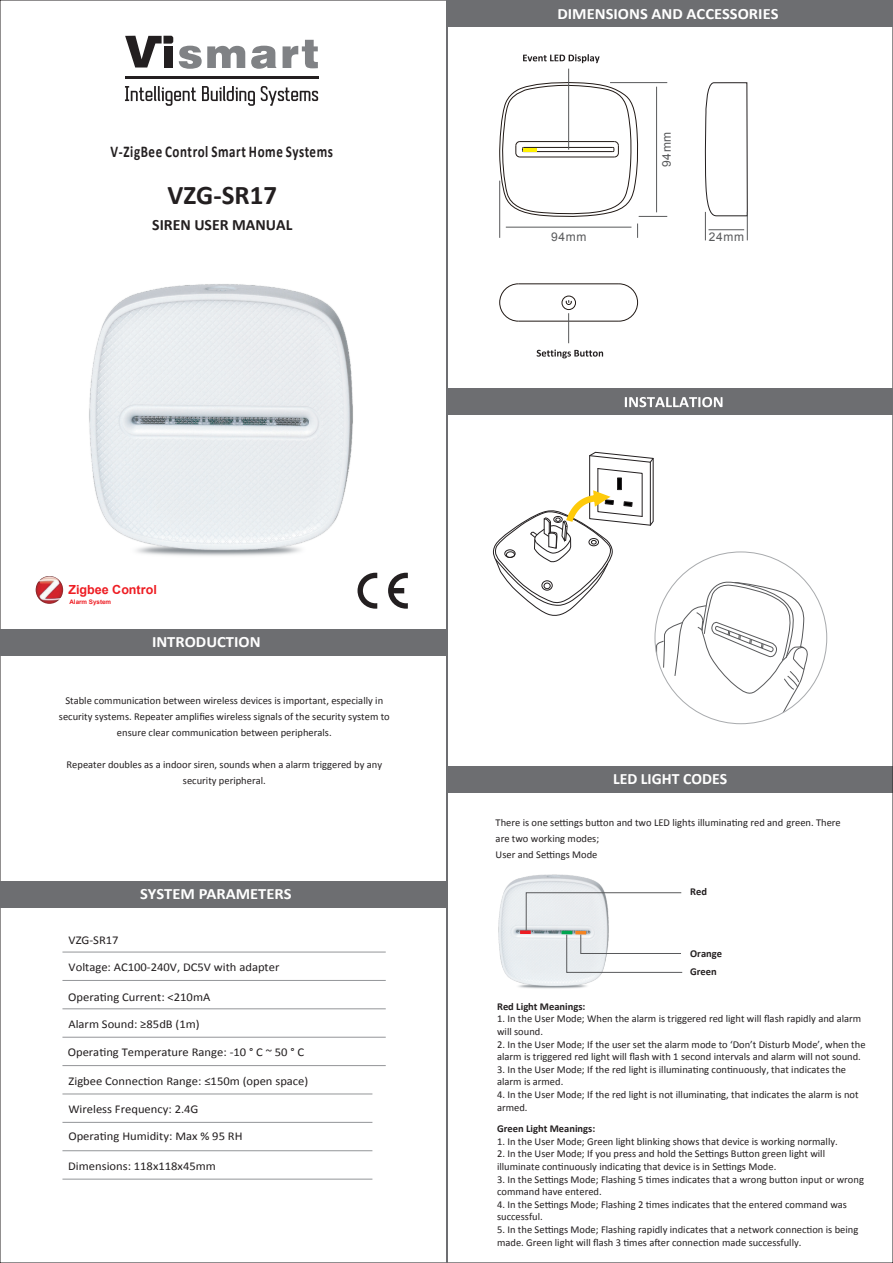
<style>
.page{position:relative;width:893px;height:1263px;background:#fff}
.page>*{position:absolute;margin:0;border:0;box-sizing:border-box;transform-origin:0 0}
.t1{font:700 27px "Calibri";color:#231f20}
.t2{font:700 16.35px "Calibri";letter-spacing:.045em;color:#231f20;scale:.79 1}
.t3{font:700 15.75px "Calibri";color:#fff;scale:1.05 1}
.t4{font:700 15.75px "Calibri";color:#231f20}
.t5{font:700 15.75px "Calibri";color:#fff}
.t6{font:700 12.6px "Arial";color:#ee1d23}
.t7{font:12px "Arial";letter-spacing:.055em;color:#58595b}
.t8{font:11.85px "Calibri";color:#231f20;scale:1.05 1}
.t9{font:10.5px/12.6px "Calibri";color:#231f20}
.t10{font:700 10.5px/17.9px "Calibri";color:#231f20}
.t11{font:700 6.3px "Arial";color:#ee1d23}
</style>
<div class="page">
<div style="left:446px;top:766px;width:447px;height:27px;background:#6d6e71"></div>
<img style="left:89px;top:284px;width:264px;height:272px">
<hr style="left:446px;top:0;width:1px;height:1263px;background:#6d6e71">
<svg style="left:357px;top:573px;width:51px;height:36px"></svg>
<div style="left:0;top:630px;width:447px;height:26px;background:#6d6e71"></div>
<img style="left:36px;top:576px;width:27px;height:28px">
<div style="left:446px;top:389px;width:447px;height:26px;background:#6d6e71"></div>
<svg style="left:625px;top:397px;width:97px;height:10px"></svg>
<hr style="left:499px;top:181px;width:1px;height:57px;background:#58595b">
<hr style="left:506px;top:227px;width:125px;height:1px;background:#58595b">
<div style="left:446px;top:0;width:447px;height:26px;background:#6d6e71"></div>
<div style="left:0;top:881px;width:448px;height:26px;background:#6d6e71"></div>
<hr style="left:62px;top:952px;width:324px;height:1px;background:#939598">
<hr style="left:62px;top:1093px;width:310px;height:1px;background:#939598">
<hr style="left:62px;top:980px;width:324px;height:1px;background:#939598">
<hr style="left:62px;top:1122px;width:310px;height:1px;background:#939598">
<hr style="left:62px;top:1008px;width:324px;height:1px;background:#939598">
<hr style="left:62px;top:1150px;width:310px;height:1px;background:#939598">
<hr style="left:62px;top:1179px;width:310px;height:1px;background:#939598">
<hr style="left:62px;top:1037px;width:324px;height:1px;background:#939598">
<hr style="left:62px;top:1065px;width:324px;height:1px;background:#939598">
<hr style="left:518px;top:321px;width:101px;height:1px;background:#211915">
<svg style="left:499px;top:283px;width:20px;height:39px"></svg>
<hr style="left:518px;top:283px;width:101px;height:1px;background:#211915">
<svg style="left:618px;top:283px;width:20px;height:39px"></svg>
<div style="left:562px;top:296px;width:14px;height:14px;border:1px solid #211915;border-radius:50%"></div>
<svg style="left:566px;top:300px;width:6px;height:5px"></svg>
<svg style="left:637px;top:224px;width:1px;height:14px"></svg>
<svg style="left:499px;top:81px;width:168px;height:137px"></svg>
<hr style="left:656px;top:87px;width:1px;height:125px;background:#58595b">
<hr style="left:610px;top:82px;width:57px;height:1px;background:#58595b">
<svg style="left:704px;top:82px;width:44px;height:158px"></svg>
<svg style="left:537px;top:350px;width:66px;height:8px"></svg>
<svg style="left:523px;top:54px;width:77px;height:9px"></svg>
<hr style="left:568px;top:313px;width:1px;height:30px;background:#58595b">
<img style="left:498px;top:874px;width:107px;height:115px">
<svg style="left:520px;top:930px;width:6px;height:4px"></svg>
<svg style="left:526px;top:892px;width:157px;height:81px"></svg>
<hr style="left:568px;top:69px;width:1px;height:81px;background:#58595b">
<svg style="left:492px;top:451px;width:317px;height:273px"></svg>
<svg style="left:179px;top:40px;width:139px;height:29px"></svg>
<svg style="left:125px;top:36px;width:48px;height:32px"></svg>
<hr style="left:125px;top:76px;width:193px;height:2px;background:#231f20">
<svg style="left:125px;top:86px;width:193px;height:20px"></svg>
<h2 class="t2" style="left:111px;top:141px;width:283px">V-ZigBee Control Smart Home Systems</h2>
<h1 class="t1" style="left:167px;top:179px;width:111px">VZG-SR17</h1>
<h3 class="t4" style="left:152px;top:215px;width:142px">SIREN USER MANUAL</h3>
<h3 class="t3" style="left:557px;top:4px;width:212px">DIMENSIONS AND ACCESSORIES</h3>
<p class="t7" style="left:551px;top:229px;width:37px">94mm</p>
<p class="t7" style="left:659px;top:167px;width:37px;rotate:-90deg">94mm</p>
<p class="t7" style="left:709px;top:229px;width:37px">24mm</p>
<p class="t6" style="left:68px;top:582px;width:90px">Zigbee Control</p>
<p class="t11" style="left:69px;top:598px;width:43px">Alarm System</p>
<h3 class="t3" style="left:152px;top:632px;width:105px">INTRODUCTION</h3>
<p class="t9" style="left:59px;top:692px;width:332px;line-height:15.9px;text-align:center">Stable communication between wireless devices is important, especially in security systems. Repeater amplifies wireless signals of the security system to ensure clear communication between peripherals.</p>
<p class="t9" style="left:67px;top:756px;width:317px;line-height:15.9px;text-align:center">Repeater doubles as a indoor siren, sounds when a alarm triggered by any security peripheral.</p>
<h3 class="t3" style="left:140px;top:884px;width:146px">SYSTEM PARAMETERS</h3>
<p class="t8" style="left:69px;top:933px;width:49px">VZG-SR17</p>
<p class="t8" style="left:69px;top:960px;width:202px">Voltage: AC100-240V, DC5V with adapter</p>
<p class="t8" style="left:68px;top:989px;width:137px">Operating Current: &lt;210mA</p>
<p class="t8" style="left:68px;top:1016px;width:126px">Alarm Sound: ≥85dB (1m)</p>
<p class="t8" style="left:68px;top:1044px;width:227px">Operating Temperature Range: -10 ° C ~ 50 ° C</p>
<p class="t8" style="left:69px;top:1074px;width:230px">Zigbee Connection Range: ≤150m (open space)</p>
<p class="t8" style="left:68px;top:1102px;width:125px">Wireless Frequency: 2.4G</p>
<p class="t8" style="left:68px;top:1129px;width:167px">Operating Humidity: Max % 95 RH</p>
<p class="t8" style="left:68px;top:1159px;width:142px">Dimensions: 118x118x45mm</p>
<h3 class="t5" style="left:613px;top:769px;width:116px">LED LIGHT CODES</h3>
<p class="t9" style="left:496px;top:814px;width:347px;line-height:16px">There is one settings button and two LED lights illuminating red and green. There are two working modes;<br>User and Settings Mode</p>
<p class="t10" style="left:690px;top:882px;width:18px">Red</p>
<p class="t10" style="left:690px;top:944px;width:33px">Orange<br>Green</p>
<p class="t10" style="left:497px;top:997px;width:90px">Red Light Meanings:</p>
<p class="t9" style="left:497px;top:1012px;width:366px">1. In the User Mode; When the alarm is triggered red light will flash rapidly and alarm will sound.</p>
<p class="t9" style="left:497px;top:1037px;width:370px">2. In the User Mode; If the user set the alarm mode to ‘Don’t Disturb Mode’, when the alarm is triggered red light will flash with 1 second intervals and alarm will not sound.</p>
<p class="t9" style="left:497px;top:1062px;width:350px">3. In the User Mode; If the red light is illuminating continuously, that indicates the alarm is armed.</p>
<p class="t9" style="left:497px;top:1088px;width:363px">4. In the User Mode; If the red light is not illuminating, that indicates the alarm is not armed.</p>
<p class="t10" style="left:497px;top:1119px;width:100px">Green Light Meanings:</p>
<p class="t9" style="left:497px;top:1134px;width:342px">1. In the User Mode; Green light blinking shows that device is working normally.</p>
<p class="t9" style="left:497px;top:1147px;width:329px">2. In the User Mode; If you press and hold the Settings Button green light will illuminate continuously indicating that device is in Settings Mode.</p>
<p class="t9" style="left:497px;top:1172px;width:368px">3. In the Settings Mode; Flashing 5 times indicates that a wrong button input or wrong command have entered.</p>
<p class="t9" style="left:497px;top:1197px;width:351px">4. In the Settings Mode; Flashing 2 times indicates that the entered command was successful.</p>
<p class="t9" style="left:497px;top:1223px;width:363px">5. In the Settings Mode; Flashing rapidly indicates that a network connection is being made. Green light will flash 3 times after connection made successfully.</p>
</div>
